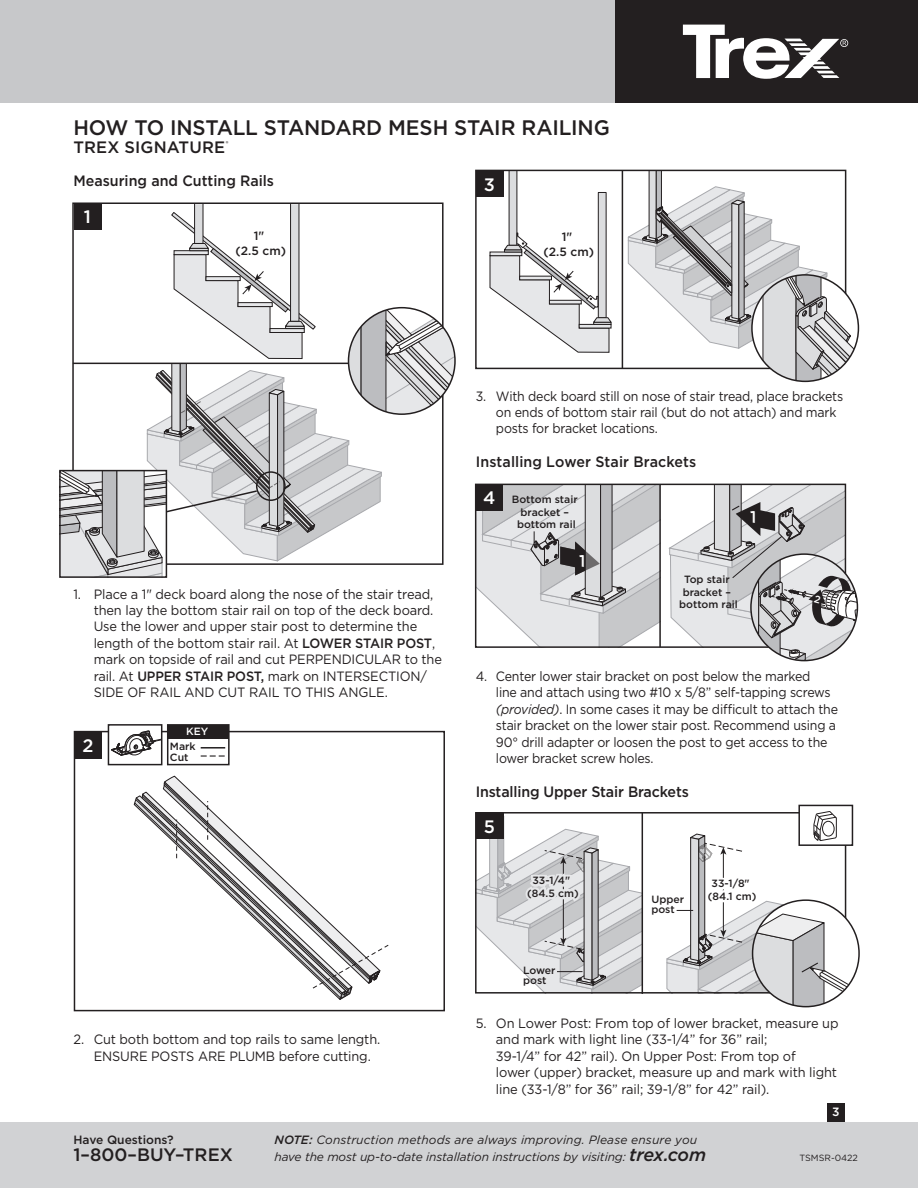
<style>
.page{position:relative;width:918px;height:1188px;background:#fff}
.page>*{position:absolute;margin:0;border:0;box-sizing:border-box;transform-origin:0 0}
.t1{font:500 21px "Gotham";letter-spacing:-.01em;color:#231f20}
.t2{font:500 18px "Gotham";color:#231f20}
.t3{font:500 18px "Gotham";color:#fff}
.t4{font:500 16.5px "Gotham";letter-spacing:.01em;color:#231f20}
.t5{font:500 15px "Gotham";color:#231f20;scale:.95 1}
.t6{font:13.5px/16.5px "Gotham";letter-spacing:-.015em;color:#231f20;scale:.95 1}
.t7{font:13.5px/16.5px "Gotham";letter-spacing:-.015em;color:#231f20;scale:.92 1}
.t8{font:italic 12px "Gotham";letter-spacing:-.01em;color:#231f20}
.t9{font:italic 12px "Gotham";letter-spacing:.01em;color:#231f20}
.t10{font:500 12px/14.4px "Gotham";color:#231f20;text-align:center}
.t11{font:500 12px "Gotham";color:#fff}
.t12{font:500 10.5px/12.6px "Gotham";color:#231f20}
.t13{font:500 10.5px "Gotham";color:#fff}
.t14{font:9px "Gotham";color:#231f20}
.t15{font:500 7.05px "Gotham";color:#231f20}
.s1{font-weight:500}
.s2{font-size:18px;color:#fff}
.s3{font-style:italic}
.s4{font-weight:500;font-size:18px}
</style>
<div class="page">
<div style="left:0;top:0;width:918px;height:104px;background:#c7c8ca"></div>
<div style="left:615px;top:0;width:303px;height:104px;background:#231f20"></div>
<svg style="left:683px;top:25px;width:165px;height:54px"></svg>
<div style="left:0;top:1122px;width:918px;height:66px;background:#d1d2d4"></div>
<div style="left:827px;top:1103px;width:18px;height:19px;background:#231f20"></div>
<div style="left:74px;top:203px;width:27px;height:27px;background:#231f20"></div>
<svg style="left:60px;top:204px;width:395px;height:373px"></svg>
<div style="left:348px;top:307px;width:108px;height:108px;border:2px solid #231f20;border-radius:50%"></div>
<div style="left:74px;top:731px;width:371px;height:280px;border:2px solid #231f20"></div>
<div style="left:74px;top:732px;width:28px;height:27px;background:#231f20"></div>
<svg style="left:109px;top:724px;width:280px;height:276px"></svg>
<div style="left:168px;top:725px;width:61px;height:14px;background:#231f20"></div>
<svg style="left:489px;top:173px;width:123px;height:180px"></svg>
<div style="left:475px;top:170px;width:371px;height:199px;border:2px solid #231f20"></div>
<div style="left:476px;top:170px;width:27px;height:27px;background:#231f20"></div>
<hr style="left:622px;top:171px;width:1px;height:197px;background:#231f20">
<svg style="left:626px;top:171px;width:232px;height:210px"></svg>
<hr style="left:659px;top:485px;width:2px;height:162px;background:#231f20">
<div style="left:476px;top:812px;width:27px;height:27px;background:#231f20"></div>
<hr style="left:642px;top:813px;width:1px;height:181px;background:#231f20">
<div style="left:798px;top:805px;width:55px;height:41px;border:2px solid #231f20"></div>
<svg style="left:476px;top:817px;width:166px;height:176px"></svg>
<svg style="left:665px;top:810px;width:194px;height:197px"></svg>
<svg style="left:476px;top:484px;width:184px;height:163px;background:#cbcbcd"></svg>
<svg style="left:668px;top:485px;width:189px;height:177px"></svg>
<h1 class="t1" style="left:73px;top:114px;width:538px">HOW TO INSTALL STANDARD MESH STAIR RAILING</h1>
<p class="t4" style="left:73px;top:137px;width:153px">TREX SIGNATURE</p>
<p class="t15" style="left:226px;top:139px;width:4px">®</p>
<p class="t5" style="left:73px;top:171px;width:213px">Measuring and Cutting Rails</p>
<h2 class="t3" style="left:84px;top:206px;width:9px">1</h2>
<p class="t10" style="left:236px;top:228px;width:52px">1"<br>(2.5 cm)</p>
<h2 class="t3" style="left:484px;top:172px;width:13px">3</h2>
<p class="t10" style="left:544px;top:230px;width:52px">1"<br>(2.5 cm)</p>
<p class="t6" style="left:94px;top:585px;width:368px;text-indent:-20px">1. Place a 1" deck board along the nose of the stair tread, then lay the bottom stair rail on top of the deck board.<br>Use the lower and upper stair post to determine the length of the bottom stair rail. At <span class="s1">LOWER STAIR POST</span>, mark on topside of rail and cut PERPENDICULAR to the rail. At <span class="s1">UPPER STAIR POST,</span> mark on INTERSECTION/ SIDE OF RAIL AND CUT RAIL TO THIS ANGLE.</p>
<p class="t13" style="left:186px;top:726px;width:24px">KEY</p>
<h2 class="t3" style="left:83px;top:735px;width:13px">2</h2>
<p class="t12" style="left:170px;top:741px;width:27px;line-height:10.5px">Mark<br>Cut</p>
<p class="t6" style="left:94px;top:1031px;width:303px;text-indent:-20px">2. Cut both bottom and top rails to same length.<br>ENSURE POSTS ARE PLUMB before cutting.</p>
<p class="t7" style="left:496px;top:387px;width:379px;text-indent:-20px">3. With deck board still on nose of stair tread, place brackets on ends of bottom stair rail (but do not attach) and mark posts for bracket locations.</p>
<p class="t5" style="left:476px;top:451px;width:234px">Installing Lower Stair Brackets</p>
<p class="t12" style="left:483px;top:493px;width:96px"><span class="s2">4</span> Bottom stair</p>
<p class="t12" style="left:521px;top:506px;width:50px">bracket –</p>
<p class="t12" style="left:517px;top:518px;width:60px">bottom rail</p>
<p class="t12" style="left:679px;top:573px;width:60px;text-align:center">Top stair bracket – bottom rail</p>
<p class="t6" style="left:496px;top:668px;width:362px;text-indent:-20px">4. Center lower stair bracket on post below the marked<br>line and attach using two #10 x 5/8” self-tapping screws <span class="s3">(provided)</span>. In some cases it may be difficult to attach the stair bracket on the lower stair post. Recommend using a 90° drill adapter or loosen the post to get access to the lower bracket screw holes.</p>
<p class="t5" style="left:476px;top:781px;width:226px">Installing Upper Stair Brackets</p>
<h2 class="t3" style="left:484px;top:814px;width:13px">5</h2>
<p class="t12" style="left:527px;top:874px;width:53px;text-align:center">33-1/4" (84.5 cm)</p>
<p class="t12" style="left:708px;top:877px;width:50px;text-align:center">33-1/8" (84.1 cm)</p>
<p class="t12" style="left:651px;top:894px;width:34px;line-height:10.5px">Upper post</p>
<p class="t12" style="left:523px;top:965px;width:34px;line-height:10.5px">Lower post</p>
<p class="t6" style="left:496px;top:1014px;width:362px;text-indent:-20px">5. On Lower Post: From top of lower bracket, measure up and mark with light line (33-1/4” for 36” rail;<br>39-1/4” for 42” rail). On Upper Post: From top of<br>lower (upper) bracket, measure up and mark with light line (33-1/8” for 36” rail; 39-1/8” for 42” rail).</p>
<p class="t11" style="left:832px;top:1104px;width:9px">3</p>
<p class="t10" style="left:74px;top:1132px;width:102px">Have Questions?</p>
<p class="t9" style="left:274px;top:1132px;width:424px"><span class="s1">NOTE:</span> Construction methods are always improving. Please ensure you</p>
<h2 class="t2" style="left:74px;top:1143px;width:161px">1–800–BUY–TREX</h2>
<p class="t8" style="left:274px;top:1149px;width:433px">have the most up-to-date installation instructions by visiting: <span class="s4">trex.com</span></p>
<p class="t14" style="left:800px;top:1152px;width:60px">TSMSR-0422</p>
</div>
